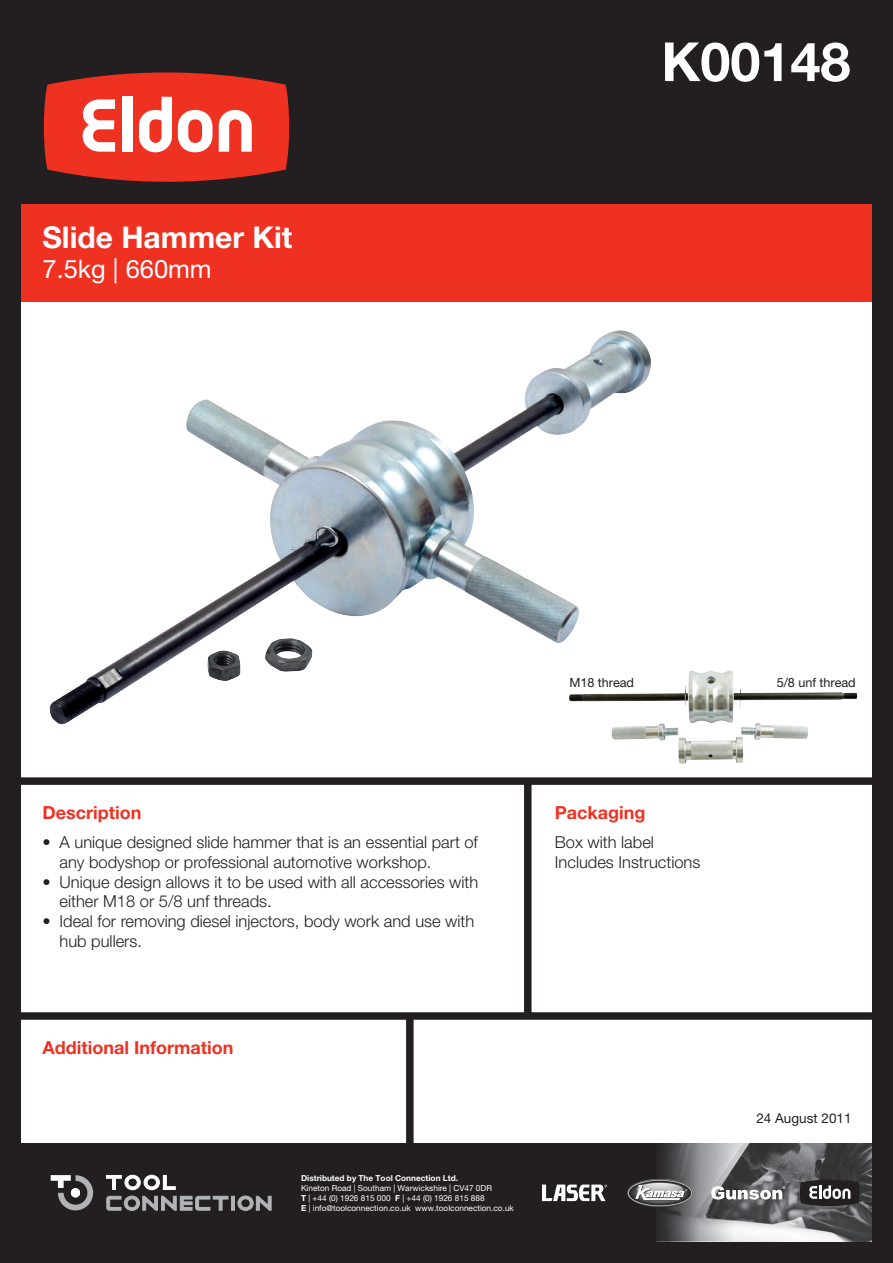
<style>
.page{position:relative;width:893px;height:1263px;background:#231f20}
.page>*{position:absolute;margin:0;border:0;box-sizing:border-box;transform-origin:0 0}
.t1{font:700 54px "Helvetica Neue LT Pro";color:#fff}
.t2{font:700 30px "Helvetica Neue LT Pro";color:#fff}
.t3{font:25.5px "Helvetica Neue LT Pro";color:#fff}
.t4{font:700 18px "Helvetica Neue LT Pro";color:#ef3122}
.t5{font:300 16.5px/19.8px "Helvetica Neue LT Pro";color:#231f20}
.t6{font:13.5px "Helvetica Neue LT Pro";color:#231f20}
.t7{font:12.6px "Helvetica Neue LT Pro";letter-spacing:-.005em;color:#231f20}
.t8{font:8.25px "Helvetica Neue LT Pro";color:#fff}
.t9{font:700 8.25px "Helvetica Neue LT Pro";color:#fff}
.s1{font-weight:700}
</style>
<div class="page">
<div style="left:21px;top:302px;width:851px;height:842px;background:#fff"></div>
<div style="left:21px;top:204px;width:851px;height:98px;background:#ef3122"></div>
<div style="left:20px;top:1012px;width:852px;height:8px;background:#231f20"></div>
<div style="left:406px;top:1015px;width:8px;height:131px;background:#231f20"></div>
<div style="left:20px;top:777px;width:852px;height:8px;background:#231f20"></div>
<div style="left:524px;top:782px;width:7px;height:233px;background:#231f20"></div>
<img style="left:50px;top:1144px;width:822px;height:98px">
<svg style="left:106px;top:1174px;width:70px;height:16px"></svg>
<svg style="left:106px;top:1196px;width:122px;height:15px"></svg>
<hr style="left:231px;top:1196px;width:4px;height:14px;background:#b2b3b7">
<svg style="left:237px;top:1196px;width:35px;height:15px"></svg>
<svg style="left:51px;top:1175px;width:42px;height:35px"></svg>
<div style="left:71px;top:1188px;width:9px;height:9px;background:#fff;border-radius:50%"></div>
<svg style="left:542px;top:1184px;width:65px;height:17px"></svg>
<img style="left:627px;top:1179px;width:65px;height:28px">
<svg style="left:711px;top:1186px;width:74px;height:13px"></svg>
<svg style="left:800px;top:1179px;width:59px;height:27px"></svg>
<svg style="left:44px;top:72px;width:245px;height:110px;background:#df5247"></svg>
<img style="left:49px;top:330px;width:602px;height:395px">
<img style="left:569px;top:670px;width:161px;height:32px">
<p class="t2" style="left:43px;top:219px;width:251px">Slide Hammer Kit</p>
<p class="t3" style="left:43px;top:254px;width:171px">7.5kg | 660mm</p>
<p class="t1" style="left:661px;top:28px;width:191px">K00148</p>
<p class="t7" style="left:569px;top:675px;width:66px">M18 thread</p>
<p class="t7" style="left:777px;top:675px;width:81px">5/8 unf thread</p>
<p class="t4" style="left:43px;top:801px;width:100px">Description</p>
<p class="t5" style="left:60px;top:832px;width:420px;text-indent:-17px">• A unique designed slide hammer that is an essential part of any bodyshop or professional automotive workshop.</p>
<p class="t5" style="left:60px;top:871px;width:420px;text-indent:-17px">• Unique design allows it to be used with all accessories with either M18 or 5/8 unf threads.</p>
<p class="t5" style="left:60px;top:911px;width:416px;text-indent:-17px">• Ideal for removing diesel injectors, body work and use with hub pullers.</p>
<p class="t4" style="left:43px;top:1036px;width:192px">Additional Information</p>
<p class="t4" style="left:555px;top:801px;width:92px">Packaging</p>
<p class="t5" style="left:555px;top:832px;width:101px">Box with label</p>
<p class="t5" style="left:555px;top:851px;width:147px">Includes Instructions</p>
<p class="t9" style="left:301px;top:1173px;width:158px">Distributed by The Tool Connection Ltd.</p>
<p class="t8" style="left:301px;top:1183px;width:192px">Kineton Road | Southam | Warwickshire | CV47 0DR</p>
<p class="t8" style="left:301px;top:1193px;width:185px"><span class="s1">T</span> | +44 (0) 1926 815 000 <span class="s1">F</span> | +44 (0) 1926 815 888</p>
<p class="t8" style="left:301px;top:1202px;width:214px"><span class="s1">E</span> | info@toolconnection.co.uk www.toolconnection.co.uk</p>
<p class="t6" style="left:756px;top:1110px;width:97px">24 August 2011</p>
</div>
